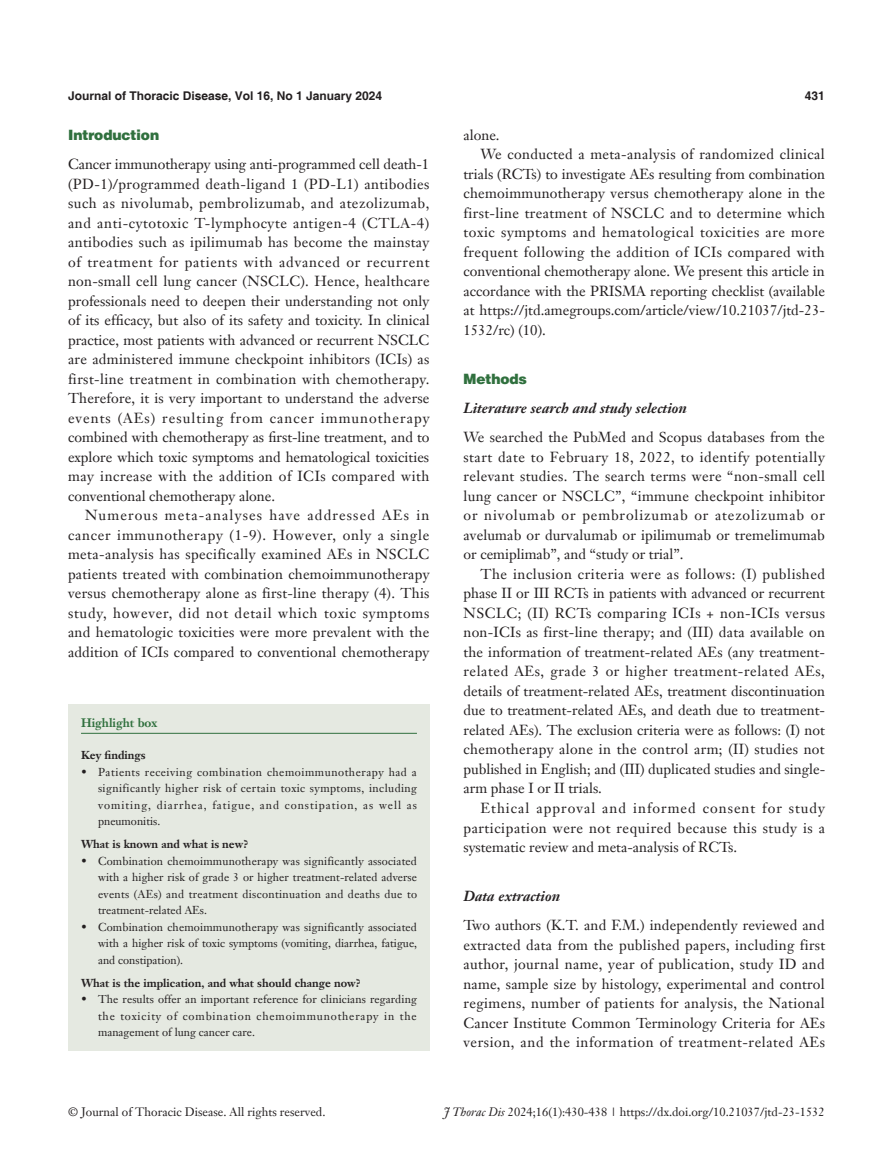
<style>
.page{position:relative;width:893px;height:1170px;background:#fff}
.page>*{position:absolute;margin:0;border:0;box-sizing:border-box;transform-origin:0 0}
.t1{font:14.25px/19.5px "Janson Text LT";letter-spacing:.005em;color:#231f20;text-align:justify}
._2ji-6_5{font:italic 700 14.25px "Janson Text LT";color:#231f20}
._1ji-6_5{font:900 14.25px "Helvetica";color:#30703e}
.t2{font:12px "Janson Text LT";color:#231f20}
.t3{font:700 12px "Helvetica";color:#231f20}
.Cite{font:700 12px "Janson Text LT";color:#30703e}
.Cite-2{font:11.25px/16.5px "Janson Text LT";letter-spacing:.005em;color:#231f20;text-align:justify}
.Cite-3{font:700 11.25px "Janson Text LT";color:#231f20}
.s1{font-style:italic}
</style>
<div class="page">
<div style="left:68px;top:703px;width:362px;height:347px;background:#e5e9e1"></div>
<hr style="left:81px;top:732px;width:336px;height:1px;background:#30703e">
<p class="t3" style="left:68px;top:88px;width:316px">Journal of Thoracic Disease, Vol 16, No 1 January 2024</p>
<p class="t3" style="left:805px;top:88px;width:22px">431</p>
<p class="_1ji-6_5" style="left:68px;top:126px;width:93px">Introduction</p>
<p class="t1" style="left:68px;top:154px;width:363px">Cancer immunotherapy using anti-programmed cell death-1 (PD-1)/programmed death-ligand 1 (PD-L1) antibodies such as nivolumab, pembrolizumab, and atezolizumab, and anti-cytotoxic T-lymphocyte antigen-4 (CTLA-4) antibodies such as ipilimumab has become the mainstay of treatment for patients with advanced or recurrent non-small cell lung cancer (NSCLC). Hence, healthcare professionals need to deepen their understanding not only of its efficacy, but also of its safety and toxicity. In clinical practice, most patients with advanced or recurrent NSCLC are administered immune checkpoint inhibitors (ICIs) as first-line treatment in combination with chemotherapy.<br>Therefore, it is very important to understand the adverse events (AEs) resulting from cancer immunotherapy combined with chemotherapy as first-line treatment, and to explore which toxic symptoms and hematological toxicities may increase with the addition of ICIs compared with conventional chemotherapy alone.</p>
<p class="t1" style="left:68px;top:505px;width:363px;text-indent:17px">Numerous meta-analyses have addressed AEs in cancer immunotherapy (1-9). However, only a single meta-analysis has specifically examined AEs in NSCLC patients treated with combination chemoimmunotherapy versus chemotherapy alone as first-line therapy (4). This study, however, did not detail which toxic symptoms and hematologic toxicities were more prevalent with the addition of ICIs compared to conventional chemotherapy</p>
<p class="Cite" style="left:81px;top:715px;width:78px">Highlight box</p>
<p class="Cite-3" style="left:81px;top:748px;width:66px">Key findings</p>
<p class="Cite-2" style="left:98px;top:763px;width:321px;text-indent:-17px">• Patients receiving combination chemoimmunotherapy had a significantly higher risk of certain toxic symptoms, including vomiting, diarrhea, fatigue, and constipation, as well as pneumonitis.</p>
<p class="Cite-3" style="left:81px;top:837px;width:169px">What is known and what is new?</p>
<p class="Cite-2" style="left:98px;top:852px;width:321px;text-indent:-17px">• Combination chemoimmunotherapy was significantly associated with a higher risk of grade 3 or higher treatment-related adverse events (AEs) and treatment discontinuation and deaths due to treatment-related AEs.</p>
<p class="Cite-2" style="left:98px;top:918px;width:321px;text-indent:-17px">• Combination chemoimmunotherapy was significantly associated with a higher risk of toxic symptoms (vomiting, diarrhea, fatigue, and constipation).</p>
<p class="Cite-3" style="left:81px;top:975px;width:281px">What is the implication, and what should change now?</p>
<p class="Cite-2" style="left:98px;top:990px;width:320px;text-indent:-17px">• The results offer an important reference for clinicians regarding the toxicity of combination chemoimmunotherapy in the management of lung cancer care.</p>
<p class="t1" style="left:463px;top:125px;width:38px">alone.</p>
<p class="t1" style="left:463px;top:144px;width:363px;text-indent:17px">We conducted a meta-analysis of randomized clinical trials (RCTs) to investigate AEs resulting from combination chemoimmunotherapy versus chemotherapy alone in the first-line treatment of NSCLC and to determine which toxic symptoms and hematological toxicities are more frequent following the addition of ICIs compared with conventional chemotherapy alone. We present this article in accordance with the PRISMA reporting checklist (available at https://jtd.amegroups.com/article/view/10.21037/jtd-23- 1532/rc) (10).</p>
<p class="_1ji-6_5" style="left:463px;top:369px;width:65px">Methods</p>
<p class="_2ji-6_5" style="left:463px;top:399px;width:225px">Literature search and study selection</p>
<p class="t1" style="left:463px;top:427px;width:363px">We searched the PubMed and Scopus databases from the start date to February 18, 2022, to identify potentially relevant studies. The search terms were “non-small cell lung cancer or NSCLC”, “immune checkpoint inhibitor or nivolumab or pembrolizumab or atezolizumab or avelumab or durvalumab or ipilimumab or tremelimumab or cemiplimab”, and “study or trial”.</p>
<p class="t1" style="left:463px;top:564px;width:363px;text-indent:17px">The inclusion criteria were as follows: (I) published phase II or III RCTs in patients with advanced or recurrent NSCLC; (II) RCTs comparing ICIs + non-ICIs versus non-ICIs as first-line therapy; and (III) data available on the information of treatment-related AEs (any treatment&shy;related AEs, grade 3 or higher treatment-related AEs, details of treatment-related AEs, treatment discontinuation due to treatment-related AEs, and death due to treatment&shy;related AEs). The exclusion criteria were as follows: (I) not chemotherapy alone in the control arm; (II) studies not published in English; and (III) duplicated studies and single&shy;arm phase I or II trials.</p>
<p class="t1" style="left:463px;top:798px;width:363px;text-indent:17px">Ethical approval and informed consent for study participation were not required because this study is a systematic review and meta-analysis of RCTs.</p>
<p class="_2ji-6_5" style="left:463px;top:886px;width:98px">Data extraction</p>
<p class="t1" style="left:463px;top:915px;width:363px">Two authors (K.T. and F.M.) independently reviewed and extracted data from the published papers, including first author, journal name, year of publication, study ID and name, sample size by histology, experimental and control regimens, number of patients for analysis, the National Cancer Institute Common Terminology Criteria for AEs version, and the information of treatment-related AEs</p>
<p class="t2" style="left:68px;top:1104px;width:259px">© Journal of Thoracic Disease. All rights reserved.</p>
<p class="t2" style="left:444px;top:1104px;width:382px"><span class="s1">J Thorac Dis</span> 2024;16(1):430-438 | https://dx.doi.org/10.21037/jtd-23-1532</p>
</div>
